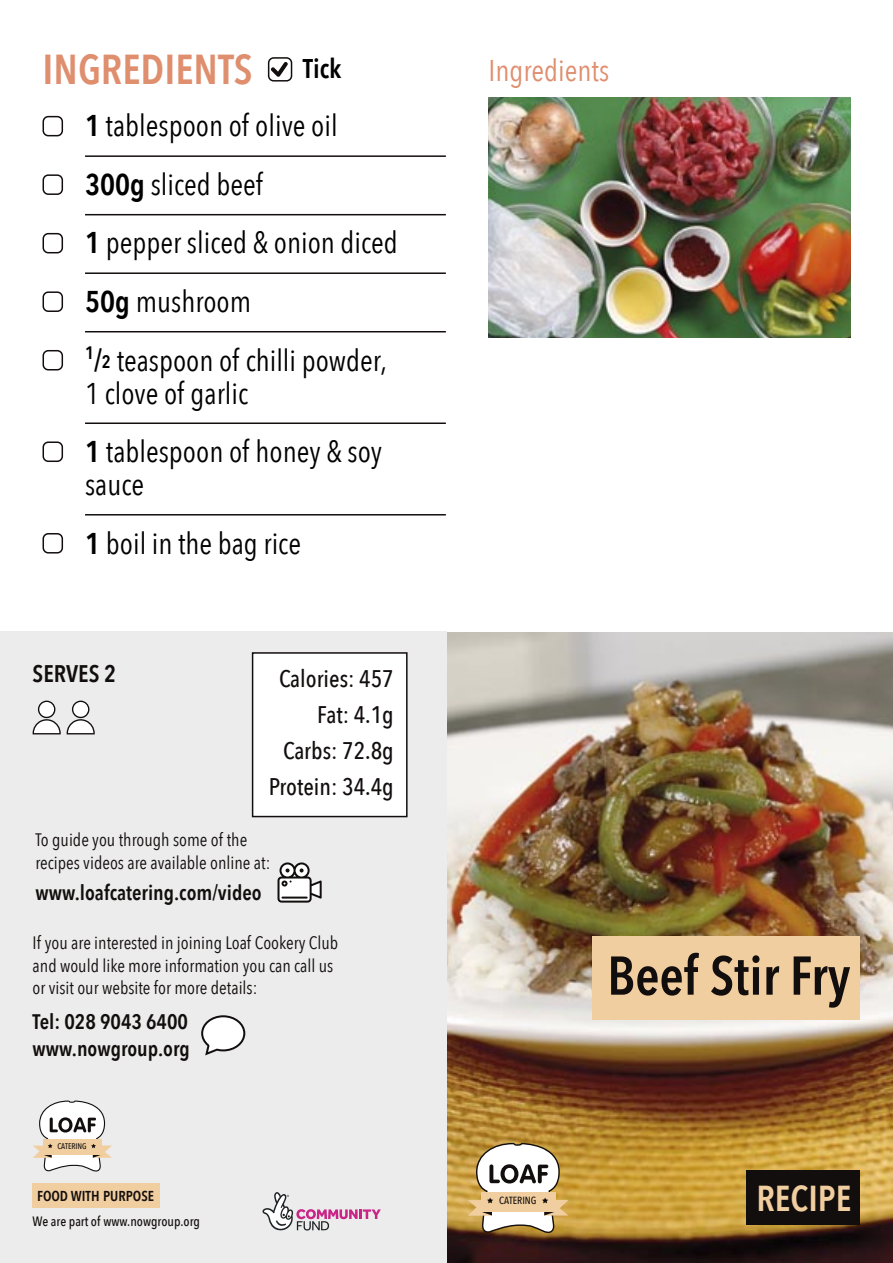
<style>
.page{position:relative;width:893px;height:1263px;background:#fff}
.page>*{position:absolute;margin:0;border:0;box-sizing:border-box;transform-origin:0 0}
.t1{font:600 54px "Avenir Next Condensed";color:#130e0e}
.t2{font:600 41.7px "Avenir Next Condensed";color:#df8e6e}
.t3{font:600 36px "Avenir Next Condensed";color:#f1ce9f}
.t4{font:30px/33px "Avenir Next Condensed";color:#000}
.t5{font:30px "Avenir Next Condensed";color:#df8e6e}
.t6{font:600 27px "Avenir Next Condensed";color:#000}
.t7{font:500 24px "Avenir Next Condensed";color:#130e0e}
.t8{font:600 24px "Avenir Next Condensed";color:#130e0e}
.t9{font:600 21px "Avenir Next Condensed";color:#130e0e}
.t10{font:18px/22.5px "Avenir Next Condensed";color:#130e0e}
.t11{font:600 14.4px "Avenir Next Condensed";color:#130e0e}
.t12{font:500 13.5px "Avenir Next Condensed";color:#130e0e}
.t13{font:500 10.35px "Avenir Next Condensed";color:#130e0e}
.t14{font:500 8.1px "Avenir Next Condensed";color:#130e0e}
.s1{font-weight:600}
.s2{font-weight:600;font-size:18px}
</style>
<div class="page">
<img style="left:446px;top:632px;width:447px;height:631px">
<img style="left:488px;top:97px;width:362px;height:240px">
<svg style="left:268px;top:57px;width:24px;height:25px"></svg>
<svg style="left:468px;top:1143px;width:100px;height:91px"></svg>
<div style="left:0;top:631px;width:446px;height:632px;background:#ececec"></div>
<div style="left:253px;top:654px;width:153px;height:162px;background:#fff"></div>
<div style="left:252px;top:652px;width:156px;height:165px;border:2px solid #130e0e"></div>
<svg style="left:33px;top:701px;width:28px;height:33px"></svg>
<svg style="left:67px;top:701px;width:28px;height:33px"></svg>
<svg style="left:201px;top:1015px;width:44px;height:40px"></svg>
<svg style="left:277px;top:862px;width:45px;height:40px"></svg>
<div style="left:33px;top:1183px;width:127px;height:25px;background:#f1ce9f"></div>
<svg style="left:33px;top:1100px;width:79px;height:72px"></svg>
<svg style="left:262px;top:1192px;width:119px;height:38px"></svg>
<hr style="left:85px;top:155px;width:361px;height:2px;background:#130e0e">
<hr style="left:85px;top:214px;width:361px;height:1px;background:#130e0e">
<hr style="left:85px;top:272px;width:361px;height:2px;background:#130e0e">
<hr style="left:85px;top:331px;width:361px;height:1px;background:#130e0e">
<hr style="left:85px;top:422px;width:361px;height:2px;background:#130e0e">
<hr style="left:85px;top:514px;width:361px;height:1px;background:#130e0e">
<svg style="left:43px;top:116px;width:20px;height:20px"></svg>
<svg style="left:43px;top:174px;width:20px;height:21px"></svg>
<svg style="left:43px;top:233px;width:20px;height:20px"></svg>
<svg style="left:43px;top:291px;width:20px;height:21px"></svg>
<svg style="left:43px;top:350px;width:20px;height:20px"></svg>
<svg style="left:43px;top:441px;width:20px;height:21px"></svg>
<svg style="left:43px;top:533px;width:20px;height:20px"></svg>
<div style="left:593px;top:936px;width:267px;height:83px;background:#f1ce9f"></div>
<div style="left:746px;top:1170px;width:114px;height:55px;background:#130e0e"></div>
<p class="t2" style="left:43px;top:43px;width:212px">INGREDIENTS</p>
<p class="t6" style="left:303px;top:51px;width:40px">Tick</p>
<p class="t5" style="left:488px;top:51px;width:122px">Ingredients</p>
<p class="t4" style="left:85px;top:110px;width:254px"><span class="s1">1</span> tablespoon of olive oil</p>
<p class="t4" style="left:85px;top:169px;width:179px"><span class="s1">300g</span> sliced beef</p>
<p class="t4" style="left:85px;top:227px;width:314px"><span class="s1">1</span> pepper sliced &amp; onion diced</p>
<p class="t4" style="left:85px;top:286px;width:168px"><span class="s1">50g</span> mushroom</p>
<p class="t4" style="left:85px;top:344px;width:303px"><sup>1</sup><span class="s1">/</span><span class="s2">2</span> teaspoon of chilli powder,<br>1 clove of garlic</p>
<p class="t4" style="left:85px;top:436px;width:299px"><span class="s1">1</span> tablespoon of honey &amp; soy sauce</p>
<p class="t4" style="left:85px;top:527px;width:218px"><span class="s1">1</span> boil in the bag rice</p>
<p class="t8" style="left:33px;top:658px;width:85px">SERVES 2</p>
<p class="t7" style="left:279px;top:663px;width:116px">Calories: 457</p>
<p class="t7" style="left:317px;top:699px;width:78px">Fat: 4.1g</p>
<p class="t7" style="left:283px;top:735px;width:112px">Carbs: 72.8g</p>
<p class="t7" style="left:269px;top:771px;width:127px">Protein: 34.4g</p>
<p class="t10" style="left:35px;top:829px;width:236px">To guide you through some of the recipes videos are available online at:</p>
<p class="t9" style="left:35px;top:879px;width:228px">www.loafcatering.com/video</p>
<p class="t10" style="left:33px;top:932px;width:307px">If you are interested in joining Loaf Cookery Club and would like more information you can call us or visit our website for more details:</p>
<p class="t9" style="left:33px;top:1008px;width:157px">Tel: 028 9043 6400</p>
<p class="t9" style="left:33px;top:1035px;width:159px">www.nowgroup.org</p>
<p class="t14" style="left:57px;top:1141px;width:31px">CATERING</p>
<p class="t11" style="left:37px;top:1186px;width:119px">FOOD WITH PURPOSE</p>
<p class="t12" style="left:33px;top:1212px;width:169px">We are part of www.nowgroup.org</p>
<p class="t13" style="left:499px;top:1194px;width:39px">CATERING</p>
<p class="t1" style="left:607px;top:941px;width:245px">Beef Stir Fry</p>
<p class="t3" style="left:756px;top:1174px;width:96px">RECIPE</p>
</div>
